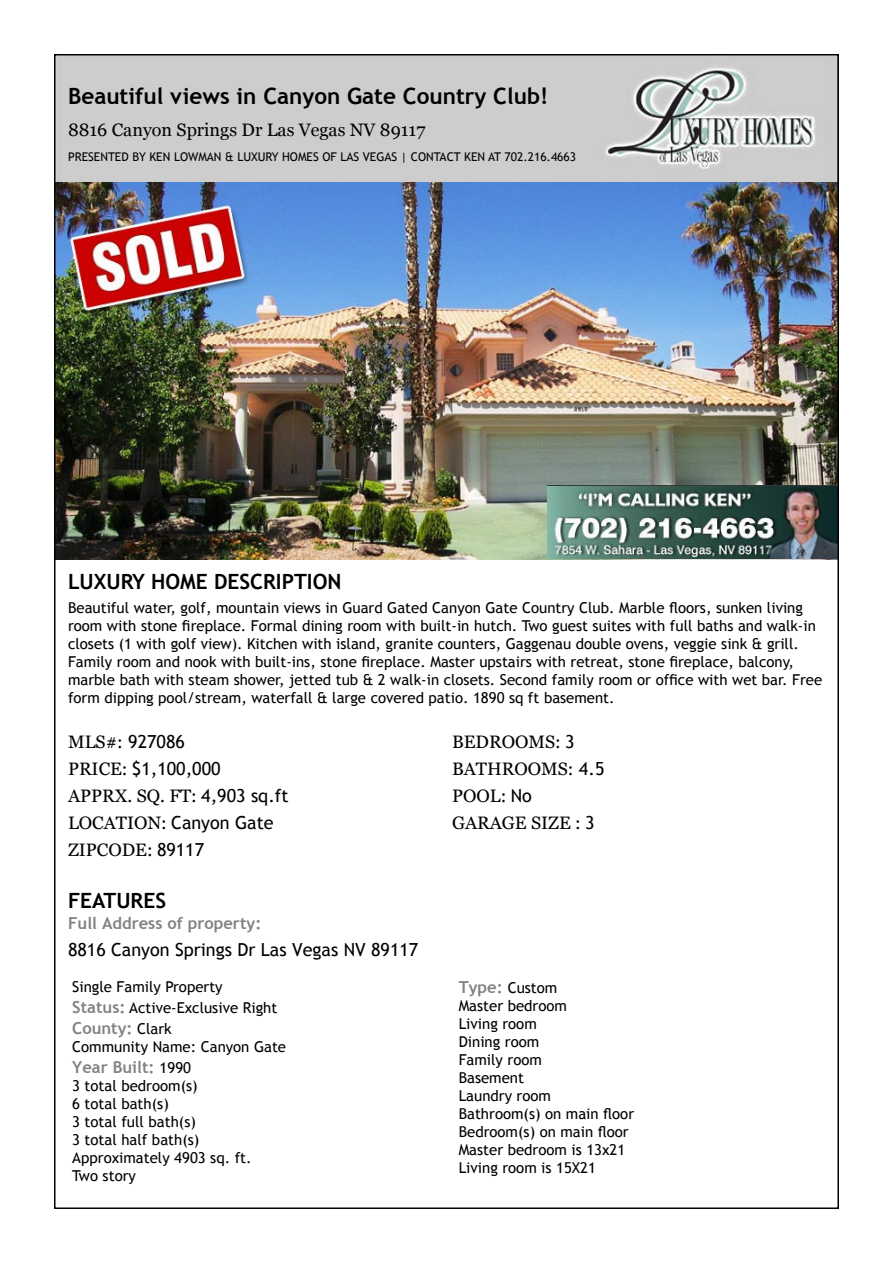
<style>
.page{position:relative;width:893px;height:1263px;background:#fff}
.page>*{position:absolute;margin:0;border:0;box-sizing:border-box;transform-origin:0 0}
.t1{font:700 22.5px "Trebuchet MS";color:#000}
.t2{font:700 21px "Trebuchet MS";color:#000}
.t3{font:18px "Georgia";color:#000}
.t4{font:18px "Trebuchet MS";color:#000}
.t5{font:700 16.5px "Trebuchet MS";color:#808284}
.t6{font:15px/18px "Trebuchet MS";color:#000}
.t7{font:12px "Trebuchet MS";color:#000}
.s1{font-family:"Georgia"}
.s2{font-family:"Trebuchet MS"}
.s3{font-weight:700;font-size:16.5px;color:#808284}
.s4{font-weight:400;font-size:15px;color:#000}
</style>
<div class="page">
<img style="left:57px;top:57px;width:779px;height:502px">
<img style="left:548px;top:485px;width:288px;height:74px">
<h1 class="t1" style="left:68px;top:82px;width:482px">Beautiful views in Canyon Gate Country Club!</h1>
<p class="t3" style="left:68px;top:119px;width:359px">8816 Canyon Springs Dr Las Vegas NV 89117</p>
<p class="t7" style="left:68px;top:150px;width:510px">Presented by Ken Lowman &amp; Luxury Homes of Las Vegas | Contact Ken at 702.216.4663</p>
<h2 class="t2" style="left:68px;top:568px;width:275px">Luxury Home description</h2>
<p class="t6" style="left:68px;top:599px;width:756px">Beautiful water, golf, mountain views in Guard Gated Canyon Gate Country Club. Marble floors, sunken living room with stone fireplace. Formal dining room with built-in hutch. Two guest suites with full baths and walk-in closets (1 with golf view). Kitchen with island, granite counters, Gaggenau double ovens, veggie sink &amp; grill.<br>Family room and nook with built-ins, stone fireplace. Master upstairs with retreat, stone fireplace, balcony, marble bath with steam shower, jetted tub &amp; 2 walk-in closets. Second family room or office with wet bar. Free form dipping pool/stream, waterfall &amp; large covered patio. 1890 sq ft basement.</p>
<p class="t4" style="left:68px;top:731px;width:118px"><span class="s1">MLS#:</span> 927086</p>
<p class="t3" style="left:452px;top:732px;width:124px">BEDROOMS: <span class="s2">3</span></p>
<p class="t4" style="left:68px;top:758px;width:154px"><span class="s1">PRICE:</span> $1,100,000</p>
<p class="t3" style="left:452px;top:759px;width:154px">BATHROOMS: <span class="s2">4.5</span></p>
<p class="t3" style="left:68px;top:786px;width:222px">APPRX. SQ. FT: <span class="s2">4,903 sq.ft</span></p>
<p class="t3" style="left:452px;top:786px;width:81px">POOL: <span class="s2">No</span></p>
<p class="t4" style="left:68px;top:812px;width:207px"><span class="s1">LOCATION:</span> Canyon Gate</p>
<p class="t3" style="left:452px;top:813px;width:144px">GARAGE SIZE : <span class="s2">3</span></p>
<p class="t3" style="left:68px;top:840px;width:138px">ZIPCODE: <span class="s2">89117</span></p>
<h2 class="t2" style="left:68px;top:888px;width:100px">features</h2>
<p class="t5" style="left:68px;top:913px;width:195px">Full Address of property:</p>
<p class="t4" style="left:68px;top:939px;width:352px">8816 Canyon Springs Dr Las Vegas NV 89117</p>
<p class="t6" style="left:72px;top:976px;width:207px;line-height:21px">Single Family Property<br><span class="s3">Status:</span> Active-Exclusive Right</p>
<p class="t5" style="left:72px;top:1017px;width:101px">County: <span class="s4">Clark</span></p>
<p class="t6" style="left:72px;top:1037px;width:215px">Community Name: Canyon Gate</p>
<p class="t5" style="left:72px;top:1056px;width:120px">Year Built: <span class="s4">1990</span></p>
<p class="t6" style="left:72px;top:1076px;width:181px">3 total bedroom(s)<br>6 total bath(s)<br>3 total full bath(s)<br>3 total half bath(s)<br>Approximately 4903 sq. ft.<br>Two story</p>
<p class="t6" style="left:459px;top:979px;width:177px"><span class="s3">Type:</span> Custom<br>Master bedroom<br>Living room<br>Dining room<br>Family room<br>Basement<br>Laundry room<br>Bathroom(s) on main floor<br>Bedroom(s) on main floor<br>Master bedroom is 13x21<br>Living room is 15X21</p>
</div>
